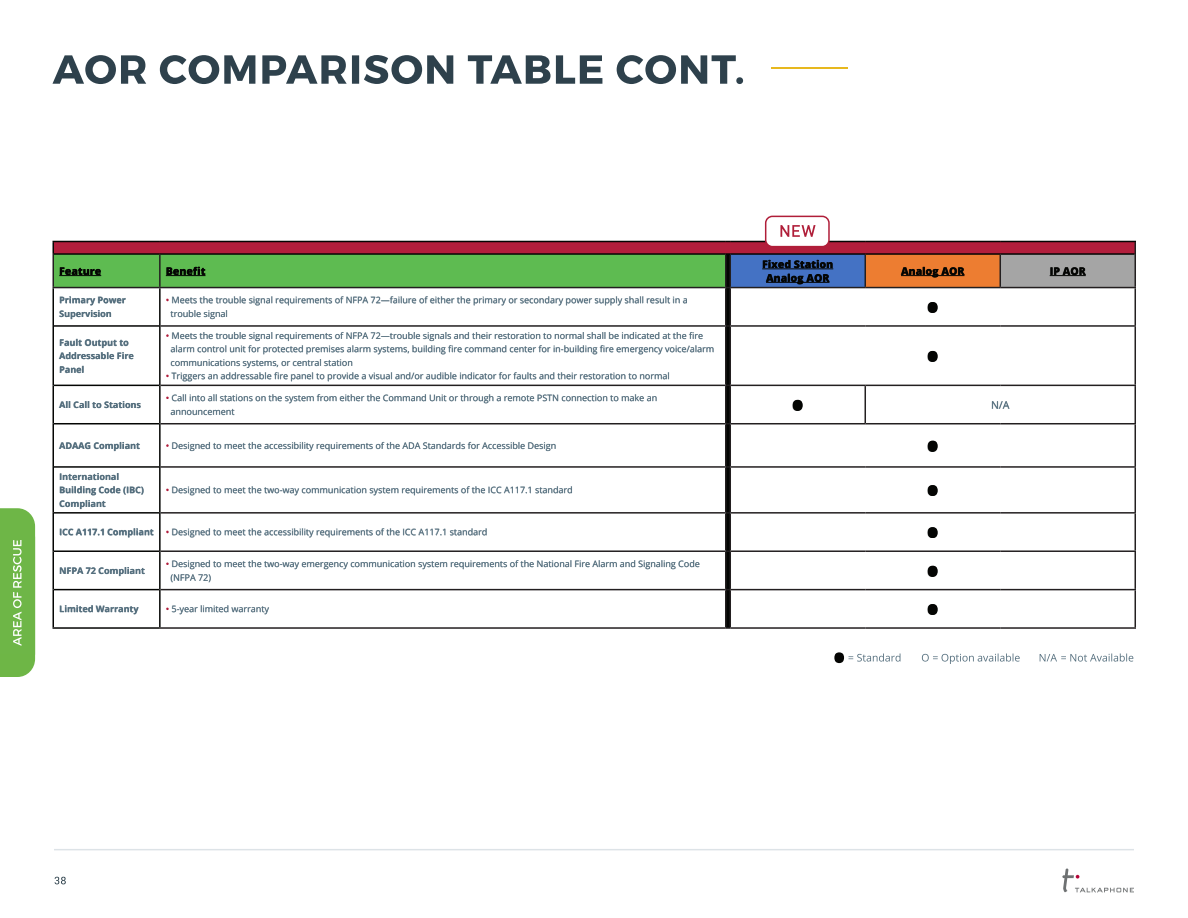
<style>
.page{position:relative;width:1188px;height:918px;background:#fff}
.page>*{position:absolute;margin:0;border:0;box-sizing:border-box;transform-origin:0 0}
.t1{font:700 34.5px "Open Sans";color:#040503}
.t2{font:800 10.5px/13.5px "Open Sans";color:#040503;text-align:center}
.t3{font:10.5px "Open Sans";color:#556f7e}
.t4{font:9px/13.5px "Open Sans";color:#556f7e}
.t5{font:700 9px/13.5px "Open Sans";color:#556f7e}
.s1{color:#b21e3d}
</style>
<div class="page">
<hr style="left:54px;top:849px;width:1080px;height:1px;background:#9aabb8">
<svg style="left:55px;top:877px;width:11px;height:7px"></svg>
<svg style="left:1062px;top:868px;width:72px;height:24px"></svg>
<svg style="left:52px;top:55px;width:691px;height:29px"></svg>
<hr style="left:771px;top:67px;width:76px;height:2px;background:#e7b81e">
<div style="left:53px;top:241px;width:1082px;height:13px;background:#b21e3c"></div>
<div style="left:730px;top:254px;width:135px;height:34px;background:#4472c4"></div>
<div style="left:865px;top:254px;width:135px;height:34px;background:#ed7d31"></div>
<div style="left:1000px;top:254px;width:135px;height:34px;background:#a5a5a5"></div>
<svg style="left:1135px;top:242px;width:1px;height:12px"></svg>
<hr style="left:730px;top:255px;width:1px;height:32px;background:#231f20">
<hr style="left:865px;top:255px;width:1px;height:32px;background:#231f20">
<hr style="left:1000px;top:255px;width:1px;height:32px;background:#231f20">
<hr style="left:1135px;top:254px;width:1px;height:33px;background:#231f20">
<hr style="left:730px;top:287px;width:135px;height:1px;background:#231f20">
<hr style="left:730px;top:288px;width:1px;height:37px;background:#231f20">
<hr style="left:865px;top:287px;width:135px;height:1px;background:#231f20">
<hr style="left:1000px;top:287px;width:136px;height:1px;background:#231f20">
<hr style="left:1135px;top:288px;width:1px;height:37px;background:#231f20">
<hr style="left:730px;top:325px;width:135px;height:2px;background:#231f20">
<hr style="left:730px;top:327px;width:1px;height:58px;background:#231f20">
<hr style="left:865px;top:325px;width:135px;height:2px;background:#231f20">
<hr style="left:1000px;top:325px;width:136px;height:2px;background:#231f20">
<hr style="left:1135px;top:327px;width:1px;height:58px;background:#231f20">
<hr style="left:730px;top:385px;width:135px;height:1px;background:#231f20">
<hr style="left:730px;top:386px;width:1px;height:37px;background:#231f20">
<hr style="left:865px;top:385px;width:135px;height:1px;background:#231f20">
<hr style="left:865px;top:386px;width:1px;height:37px;background:#231f20">
<hr style="left:1000px;top:385px;width:136px;height:1px;background:#231f20">
<hr style="left:1135px;top:386px;width:1px;height:37px;background:#231f20">
<hr style="left:730px;top:423px;width:135px;height:1px;background:#231f20">
<hr style="left:730px;top:424px;width:1px;height:42px;background:#231f20">
<hr style="left:865px;top:423px;width:135px;height:1px;background:#231f20">
<hr style="left:1000px;top:423px;width:136px;height:1px;background:#231f20">
<hr style="left:1135px;top:424px;width:1px;height:42px;background:#231f20">
<hr style="left:730px;top:466px;width:135px;height:2px;background:#231f20">
<hr style="left:730px;top:468px;width:1px;height:44px;background:#231f20">
<hr style="left:865px;top:466px;width:135px;height:2px;background:#231f20">
<hr style="left:1000px;top:466px;width:136px;height:2px;background:#231f20">
<hr style="left:1135px;top:468px;width:1px;height:44px;background:#231f20">
<hr style="left:730px;top:512px;width:135px;height:2px;background:#231f20">
<hr style="left:730px;top:514px;width:1px;height:36px;background:#231f20">
<hr style="left:865px;top:512px;width:135px;height:2px;background:#231f20">
<hr style="left:1000px;top:512px;width:136px;height:2px;background:#231f20">
<hr style="left:1135px;top:514px;width:1px;height:36px;background:#231f20">
<hr style="left:730px;top:550px;width:135px;height:2px;background:#231f20">
<hr style="left:730px;top:552px;width:1px;height:37px;background:#231f20">
<hr style="left:865px;top:550px;width:135px;height:2px;background:#231f20">
<hr style="left:1000px;top:550px;width:136px;height:2px;background:#231f20">
<hr style="left:1135px;top:552px;width:1px;height:37px;background:#231f20">
<hr style="left:730px;top:589px;width:135px;height:1px;background:#231f20">
<hr style="left:730px;top:590px;width:1px;height:37px;background:#231f20">
<hr style="left:865px;top:589px;width:135px;height:1px;background:#231f20">
<hr style="left:1000px;top:589px;width:136px;height:1px;background:#231f20">
<hr style="left:1135px;top:590px;width:1px;height:37px;background:#231f20">
<hr style="left:730px;top:627px;width:135px;height:2px;background:#231f20">
<hr style="left:865px;top:627px;width:135px;height:2px;background:#231f20">
<hr style="left:1000px;top:627px;width:136px;height:2px;background:#231f20">
<hr style="left:730px;top:241px;width:135px;height:1px;background:#040503">
<hr style="left:865px;top:241px;width:135px;height:1px;background:#040503">
<hr style="left:1000px;top:241px;width:136px;height:1px;background:#040503">
<hr style="left:730px;top:253px;width:135px;height:2px;background:#040503">
<hr style="left:865px;top:253px;width:135px;height:2px;background:#040503">
<hr style="left:1000px;top:253px;width:135px;height:2px;background:#040503">
<hr style="left:762px;top:269px;width:71px;height:1px;background:#040503">
<hr style="left:1050px;top:275px;width:36px;height:1px;background:#040503">
<svg style="left:928px;top:604px;width:10px;height:11px"></svg>
<svg style="left:928px;top:566px;width:10px;height:10px"></svg>
<svg style="left:928px;top:527px;width:10px;height:11px"></svg>
<svg style="left:928px;top:485px;width:10px;height:11px"></svg>
<svg style="left:928px;top:441px;width:10px;height:10px"></svg>
<svg style="left:992px;top:401px;width:17px;height:8px"></svg>
<svg style="left:793px;top:400px;width:10px;height:11px"></svg>
<svg style="left:928px;top:351px;width:10px;height:11px"></svg>
<svg style="left:928px;top:302px;width:10px;height:11px"></svg>
<svg style="left:1051px;top:267px;width:35px;height:8px"></svg>
<svg style="left:901px;top:267px;width:64px;height:10px"></svg>
<svg style="left:766px;top:274px;width:64px;height:10px"></svg>
<svg style="left:763px;top:260px;width:70px;height:8px"></svg>
<svg style="left:52px;top:241px;width:678px;height:388px"></svg>
<svg style="left:834px;top:652px;width:66px;height:11px"></svg>
<svg style="left:922px;top:654px;width:98px;height:10px"></svg>
<svg style="left:1040px;top:654px;width:93px;height:8px"></svg>
<div style="left:766px;top:216px;width:63px;height:31px;background:#fff;border-radius:7px"></div>
<div style="left:765px;top:216px;width:65px;height:31px;border:2px solid #b01e39;border-radius:7px"></div>
<svg style="left:780px;top:225px;width:36px;height:12px"></svg>
<svg style="left:0;top:508px;width:35px;height:169px;background:#79bb55"></svg>
<p class="t2" style="left:59px;top:264px;width:43px">Feature</p>
<p class="t2" style="left:166px;top:264px;width:41px">Benefit</p>
<p class="t2" style="left:762px;top:257px;width:73px">Fixed Station<br>Analog AOR</p>
<p class="t2" style="left:901px;top:264px;width:65px">Analog AOR</p>
<p class="t2" style="left:1050px;top:264px;width:38px">IP AOR</p>
<p class="t5" style="left:59px;top:293px;width:68px">Primary Power<br>Supervision</p>
<p class="t4" style="left:171px;top:293px;width:519px;text-indent:-5px"><span class="s1">•</span> Meets the trouble signal requirements of NFPA 72—failure of either the primary or secondary power supply shall result in a trouble signal</p>
<h1 class="t1" style="left:926px;top:283px;width:14px">•</h1>
<p class="t5" style="left:59px;top:335px;width:76px">Fault Output to<br>Addressable Fire<br>Panel</p>
<p class="t4" style="left:171px;top:329px;width:545px;text-indent:-5px"><span class="s1">•</span> Meets the trouble signal requirements of NFPA 72—trouble signals and their restoration to normal shall be indicated at the fire alarm control unit for protected premises alarm systems, building fire command center for in-building fire emergency voice/alarm communications systems, or central station</p>
<p class="t4" style="left:166px;top:369px;width:505px"><span class="s1">•</span> Triggers an addressable fire panel to provide a visual and/or audible indicator for faults and their restoration to normal</p>
<h1 class="t1" style="left:926px;top:332px;width:14px">•</h1>
<p class="t5" style="left:59px;top:398px;width:83px">All Call to Stations</p>
<p class="t4" style="left:171px;top:391px;width:488px;text-indent:-5px"><span class="s1">•</span> Call into all stations on the system from either the Command Unit or through a remote PSTN connection to make an announcement</p>
<h1 class="t1" style="left:791px;top:381px;width:14px">•</h1>
<p class="t3" style="left:991px;top:398px;width:20px">N/A</p>
<p class="t5" style="left:59px;top:439px;width:82px">ADAAG Compliant</p>
<p class="t4" style="left:166px;top:439px;width:392px"><span class="s1">•</span> Designed to meet the accessibility requirements of the ADA Standards for Accessible Design</p>
<h1 class="t1" style="left:926px;top:422px;width:14px">•</h1>
<p class="t5" style="left:59px;top:470px;width:86px">International<br>Building Code (IBC)<br>Compliant</p>
<p class="t4" style="left:166px;top:483px;width:408px"><span class="s1">•</span> Designed to meet the two-way communication system requirements of the ICC A117.1 standard</p>
<h1 class="t1" style="left:926px;top:466px;width:14px">•</h1>
<p class="t5" style="left:59px;top:525px;width:96px">ICC A117.1 Compliant</p>
<p class="t4" style="left:166px;top:525px;width:323px"><span class="s1">•</span> Designed to meet the accessibility requirements of the ICC A117.1 standard</p>
<h1 class="t1" style="left:926px;top:508px;width:14px">•</h1>
<p class="t5" style="left:59px;top:564px;width:87px">NFPA 72 Compliant</p>
<p class="t4" style="left:171px;top:557px;width:531px;text-indent:-5px"><span class="s1">•</span> Designed to meet the two-way emergency communication system requirements of the National Fire Alarm and Signaling Code (NFPA 72)</p>
<h1 class="t1" style="left:926px;top:547px;width:14px">•</h1>
<p class="t5" style="left:59px;top:602px;width:81px">Limited Warranty</p>
<p class="t4" style="left:166px;top:602px;width:105px"><span class="s1">•</span> 5-year limited warranty</p>
<h1 class="t1" style="left:926px;top:585px;width:14px">•</h1>
</div>
